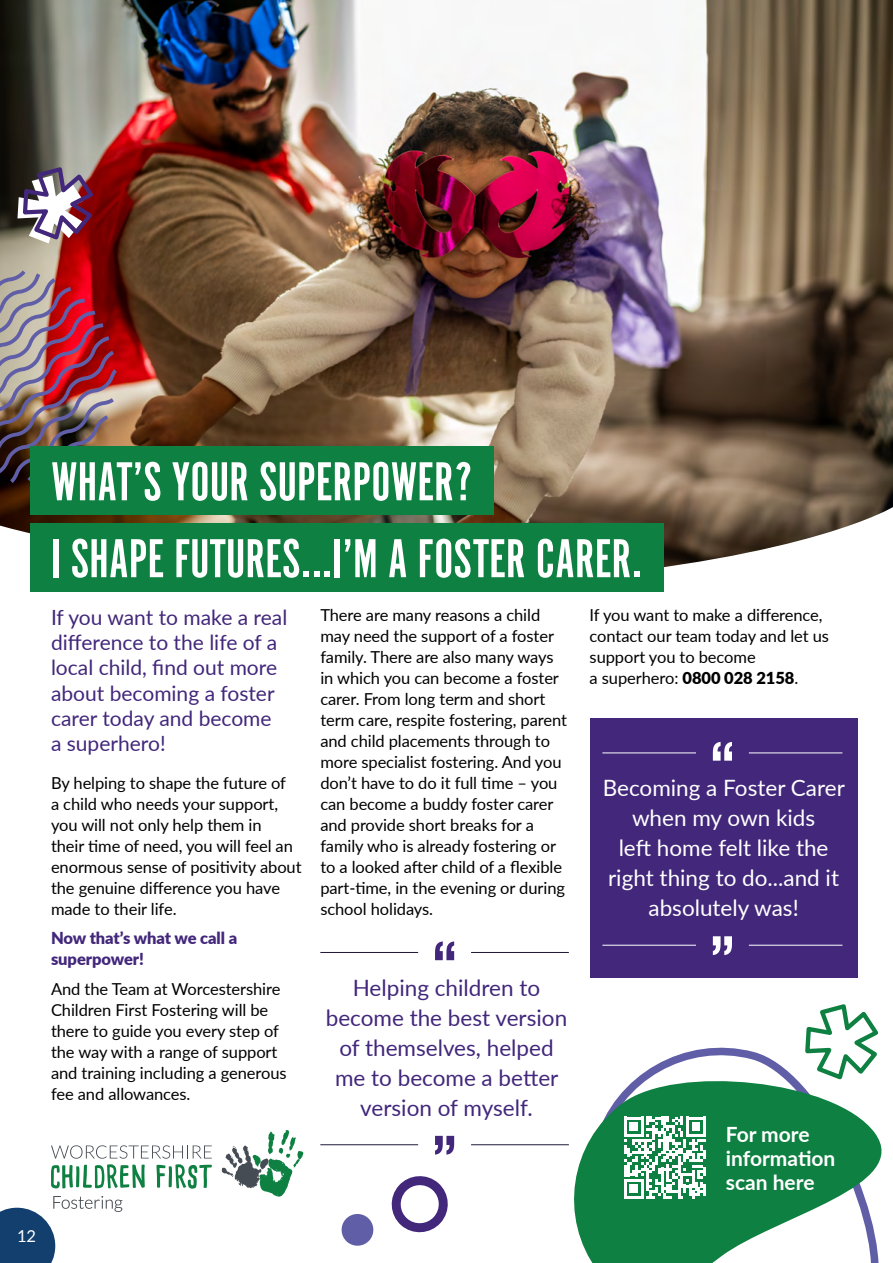
<style>
.page{position:relative;width:893px;height:1263px;background:#fff}
.page>*{position:absolute;margin:0;border:0;box-sizing:border-box;transform-origin:0 0}
.Section_Title_Green__H2{font:57px "Alternate Got No 1 D";color:#fff}
.Quote__p{font:22.5px/30px "Lato";color:#42277b;text-align:center}
.Quote__p-2{font:22.5px/30px "Lato";color:#fff;text-align:center}
.First_Paragraph_Larger_Text__p{font:21px/25.2px "Lato";color:#42277b}
.t1{font:700 21px/24px "Lato";color:#fff}
.Body_Text__p{font:16.5px/21px "Lato";letter-spacing:-.005em;color:#000}
.t2{font:900 16.5px/21px "Lato";letter-spacing:-.005em;color:#42277b}
.t3{font:16.5px "Lato";color:#fff}
.s1{font-weight:900}
</style>
<div class="page">
<img style="left:0;top:0;width:893px;height:584px">
<img style="left:0;top:270px;width:117px;height:213px">
<div style="left:30px;top:446px;width:464px;height:69px;background:#0e8041"></div>
<div style="left:30px;top:523px;width:633px;height:69px;background:#0e8041"></div>
<hr style="left:320px;top:952px;width:98px;height:1px;background:#201738">
<svg style="left:435px;top:941px;width:19px;height:19px"></svg>
<hr style="left:471px;top:952px;width:98px;height:1px;background:#201738">
<hr style="left:320px;top:1144px;width:98px;height:1px;background:#201738">
<svg style="left:435px;top:1136px;width:19px;height:18px"></svg>
<hr style="left:471px;top:1144px;width:98px;height:1px;background:#201738">
<svg style="left:51px;top:1145px;width:161px;height:43px"></svg>
<svg style="left:222px;top:1130px;width:81px;height:67px"></svg>
<svg style="left:391px;top:1176px;width:57px;height:57px"></svg>
<svg style="left:341px;top:1214px;width:33px;height:32px"></svg>
<svg style="left:17px;top:164px;width:80px;height:79px"></svg>
<div style="left:590px;top:719px;width:267px;height:259px;background:#42277b"></div>
<hr style="left:602px;top:753px;width:94px;height:1px;background:#fff">
<svg style="left:713px;top:742px;width:19px;height:19px"></svg>
<hr style="left:749px;top:753px;width:93px;height:1px;background:#fff">
<hr style="left:602px;top:945px;width:94px;height:1px;background:#fff">
<svg style="left:713px;top:936px;width:19px;height:19px"></svg>
<hr style="left:749px;top:945px;width:93px;height:1px;background:#fff">
<svg style="left:658px;top:1047px;width:120px;height:17px"></svg>
<svg style="left:558px;top:1064px;width:324px;height:199px;fill:#0e8041"></svg>
<svg style="left:624px;top:1116px;width:82px;height:83px"></svg>
<svg style="left:799px;top:1004px;width:83px;height:79px"></svg>
<svg style="left:0;top:1196px;width:122px;height:67px"></svg>
<h2 class="Section_Title_Green__H2" style="left:51px;top:453px;width:423px">WHAT’S YOUR SUPERPOWER?</h2>
<h2 class="Section_Title_Green__H2" style="left:51px;top:530px;width:593px">I SHAPE FUTURES...I’M A FOSTER CARER.</h2>
<p class="First_Paragraph_Larger_Text__p" style="left:51px;top:604px;width:238px">If you want to make a real difference to the life of a local child, find out more about becoming a foster carer today and become a superhero!</p>
<p class="Body_Text__p" style="left:51px;top:772px;width:252px">By helping to shape the future of<br>a child who needs your support, you will not only help them in<br>their time of need, you will feel an enormous sense of positivity about the genuine difference you have made to their life.</p>
<p class="t2" style="left:51px;top:927px;width:188px">Now that’s what we call a superpower!</p>
<p class="Body_Text__p" style="left:51px;top:978px;width:237px">And the Team at Worcestershire<br>Children First Fostering will be there to guide you every step of the way with a range of support and training including a generous fee and allowances.</p>
<p class="Body_Text__p" style="left:320px;top:603px;width:248px">There are many reasons a child may need the support of a foster family. There are also many ways in which you can become a foster carer. From long term and short term care, respite fostering, parent and child placements through to more specialist fostering. And you don’t have to do it full time – you can become a buddy foster carer and provide short breaks for a family who is already fostering or to a looked after child of a flexible part-time, in the evening or during school holidays.</p>
<p class="Body_Text__p" style="left:590px;top:603px;width:241px">If you want to make a difference, contact our team today and let us support you to become<br>a superhero: <span class="s1">0800 028 2158</span>.</p>
<p class="Quote__p-2" style="left:603px;top:772px;width:244px">Becoming a Foster Carer when my own kids<br>left home felt like the right thing to do...and it absolutely was!</p>
<p class="Quote__p" style="left:326px;top:971px;width:243px">Helping children to become the best version of themselves, helped me to become a better version of myself.</p>
<p class="t1" style="left:726px;top:1121px;width:111px">For more information scan here</p>
<p class="t3" style="left:17px;top:1224px;width:21px">12</p>
</div>
